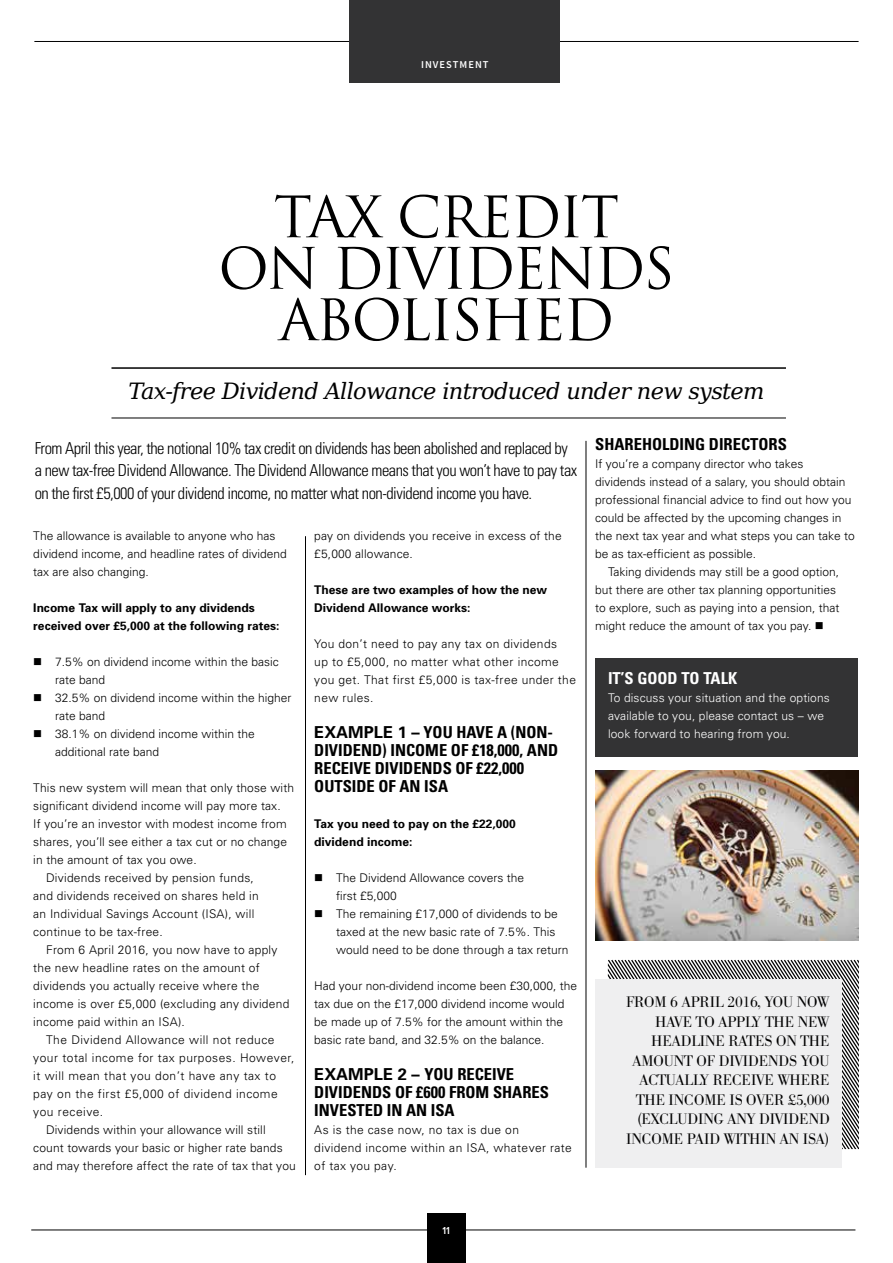
<style>
.page{position:relative;width:893px;height:1263px;background:#fff}
.page>*{position:absolute;margin:0;border:0;box-sizing:border-box;transform-origin:0 0}
.t1{font:55.5px/51.4px "Trajan";letter-spacing:-.04em;color:#000;text-align:center}
.t2{font:italic 22.5px "DejaVu Serif";letter-spacing:-.03em;color:#000}
.t3{font:300 condensed 16.5px/22.5px "Univers";letter-spacing:-.03em;color:#000}
.t4{font:700 condensed 16.5px/18px "Univers";color:#000}
.t5{font:700 condensed 16.5px "Univers";color:#fff}
.t6{font:300 15px/19.5px "Bodoni BE";color:#000;text-align:right}
.t7{font:300 12px/18px "Univers";letter-spacing:.01em;color:#000}
.t8{font:300 12px/18px "Univers";letter-spacing:.03em;color:#000}
.t9{font:700 12px/18px "Univers";color:#000}
.t10{font:300 12px "Univers";letter-spacing:.04em;color:#000}
.t11{font:300 12px/18px "Univers";letter-spacing:.01em;color:#fff}
.t12{font:600 10.5px "Source Sans Pro";letter-spacing:.1em;color:#fff}
.t13{font:600 10.5px "Proxima Nova Cond";color:#fff}
.s1{font-stretch:normal}
</style>
<div class="page">
<hr style="left:34px;top:41px;width:825px;height:1px;background:#000">
<hr style="left:31px;top:1229px;width:824px;height:1px;background:#000">
<div style="left:427px;top:1213px;width:38px;height:50px;background:#000"></div>
<div style="left:349px;top:0;width:211px;height:82px;background:#333334"></div>
<hr style="left:586px;top:441px;width:1px;height:727px;background:#000">
<hr style="left:305px;top:536px;width:1px;height:639px;background:#000">
<hr style="left:111px;top:367px;width:675px;height:2px;background:#000">
<hr style="left:111px;top:418px;width:675px;height:1px;background:#000">
<div style="left:595px;top:658px;width:263px;height:99px;background:#333334"></div>
<img style="left:595px;top:771px;width:263px;height:170px">
<svg style="left:608px;top:960px;width:251px;height:189px"></svg>
<div style="left:595px;top:979px;width:247px;height:189px;background:#efeff0"></div>
<p class="t12" style="left:421px;top:58px;width:69px">INVESTMENT</p>
<h1 class="t1" style="left:218px;top:192px;width:458px">TAX CREDIT<br>ON DIVIDENDS<br>ABOLISHED</h1>
<h2 class="t2" style="left:128px;top:372px;width:638px">Tax-free Dividend Allowance introduced under new system</h2>
<p class="t3" style="left:35px;top:436px;width:544px">From April this year, the notional 10% tax credit on dividends has been abolished and replaced by a new tax-free Dividend Allowance. The Dividend Allowance means that you won’t have to pay tax on the first £5,000 of your dividend income, no matter what non-dividend income you have.</p>
<h3 class="t4" style="left:595px;top:435px;width:193px">SHAREHOLDING DIRECTORS</h3>
<p class="t7" style="left:595px;top:454px;width:261px">If you’re a company director who takes dividends instead of a salary, you should obtain professional financial advice to find out how you could be affected by the upcoming changes in the next tax year and what steps you can take to be as tax-efficient as possible.</p>
<p class="t7" style="left:595px;top:562px;width:246px;text-indent:13px">Taking dividends may still be a good option, but there are other tax planning opportunities to explore, such as paying into a pension, that might reduce the amount of tax you pay. ■</p>
<p class="t7" style="left:314px;top:526px;width:249px">pay on dividends you receive in excess of the £5,000 allowance.</p>
<p class="t9" style="left:314px;top:580px;width:234px">These are two examples of how the new<br>Dividend Allowance works:</p>
<p class="t8" style="left:314px;top:634px;width:263px">You don’t need to pay any tax on dividends<br>up to £5,000, no matter what other income you get. That first £5,000 is tax-free under the new rules.</p>
<h3 class="t4" style="left:314px;top:723px;width:245px"><span class="s1">EXAMPLE 1 –</span> YOU HAVE A (NON-<br>DIVIDEND) INCOME OF £18,000, AND<br>RECEIVE DIVIDENDS OF £22,000<br>OUTSIDE OF AN ISA</h3>
<p class="t9" style="left:314px;top:814px;width:203px">Tax you need to pay on the £22,000 dividend income:</p>
<p class="t7" style="left:336px;top:868px;width:190px;text-indent:-22px">■ The Dividend Allowance covers the first £5,000</p>
<p class="t7" style="left:336px;top:904px;width:234px;text-indent:-22px">■ The remaining £17,000 of dividends to be taxed at the new basic rate of 7.5%. This would need to be done through a tax return</p>
<p class="t7" style="left:314px;top:976px;width:264px">Had your non-dividend income been £30,000, the tax due on the £17,000 dividend income would be made up of 7.5% for the amount within the basic rate band, and 32.5% on the balance.</p>
<h3 class="t4" style="left:314px;top:1065px;width:236px"><span class="s1">EXAMPLE 2 –</span> YOU RECEIVE<br>DIVIDENDS OF £600 FROM SHARES<br>INVESTED IN AN ISA</h3>
<p class="t8" style="left:314px;top:1120px;width:259px">As is the case now, no tax is due on<br>dividend income within an ISA, whatever rate of tax you pay.</p>
<p class="t7" style="left:33px;top:526px;width:255px">The allowance is available to anyone who has dividend income, and headline rates of dividend tax are also changing.</p>
<p class="t9" style="left:33px;top:598px;width:248px">Income Tax will apply to any dividends received over £5,000 at the following rates:</p>
<p class="t7" style="left:55px;top:652px;width:225px;text-indent:-22px">■ 7.5% on dividend income within the basic rate band</p>
<p class="t7" style="left:55px;top:688px;width:238px;text-indent:-22px">■ 32.5% on dividend income within the higher rate band</p>
<p class="t7" style="left:55px;top:724px;width:201px;text-indent:-22px">■ 38.1% on dividend income within the additional rate band</p>
<p class="t7" style="left:33px;top:778px;width:262px">This new system will mean that only those with</p>
<p class="t7" style="left:33px;top:796px;width:249px">significant dividend income will pay more tax.</p>
<p class="t7" style="left:33px;top:814px;width:255px">If you’re an investor with modest income from</p>
<p class="t7" style="left:33px;top:832px;width:255px">shares, you’ll see either a tax cut or no change</p>
<p class="t7" style="left:33px;top:850px;width:165px">in the amount of tax you owe.</p>
<p class="t7" style="left:46px;top:868px;width:209px">Dividends received by pension funds,</p>
<p class="t7" style="left:33px;top:886px;width:227px">and dividends received on shares held in</p>
<p class="t7" style="left:33px;top:904px;width:222px">an Individual Savings Account (ISA), will</p>
<p class="t7" style="left:33px;top:922px;width:131px">continue to be tax-free.</p>
<p class="t7" style="left:46px;top:940px;width:233px">From 6 April 2016, you now have to apply</p>
<p class="t7" style="left:33px;top:958px;width:228px">the new headline rates on the amount of</p>
<p class="t7" style="left:33px;top:976px;width:228px">dividends you actually receive where the</p>
<p class="t7" style="left:33px;top:994px;width:258px">income is over £5,000 (excluding any dividend</p>
<p class="t7" style="left:33px;top:1012px;width:153px">income paid within an ISA).</p>
<p class="t10" style="left:46px;top:1033px;width:230px">The Dividend Allowance will not reduce</p>
<p class="t10" style="left:33px;top:1051px;width:263px">your total income for tax purposes. However,</p>
<p class="t10" style="left:33px;top:1069px;width:244px">it will mean that you don’t have any tax to</p>
<p class="t10" style="left:33px;top:1087px;width:246px">pay on the first £5,000 of dividend income</p>
<p class="t10" style="left:33px;top:1105px;width:71px">you receive.</p>
<p class="t7" style="left:46px;top:1120px;width:221px">Dividends within your allowance will still</p>
<p class="t7" style="left:33px;top:1138px;width:251px">count towards your basic or higher rate bands</p>
<p class="t7" style="left:33px;top:1156px;width:264px">and may therefore affect the rate of tax that you</p>
<h3 class="t5" style="left:608px;top:668px;width:131px">IT’S GOOD TO TALK</h3>
<p class="t11" style="left:608px;top:688px;width:223px">To discuss your situation and the options available to you, please contact us – we look forward to hearing from you.</p>
<p class="t6" style="left:626px;top:993px;width:205px">FROM 6 APRIL 2016, YOU NOW<br>HAVE TO APPLY THE NEW<br>HEADLINE RATES ON THE<br>AMOUNT OF DIVIDENDS YOU<br>ACTUALLY RECEIVE WHERE<br>THE INCOME IS OVER £5,000 (EXCLUDING ANY DIVIDEND<br>INCOME PAID WITHIN AN ISA)</p>
<p class="t13" style="left:442px;top:1225px;width:9px">11</p>
</div>
